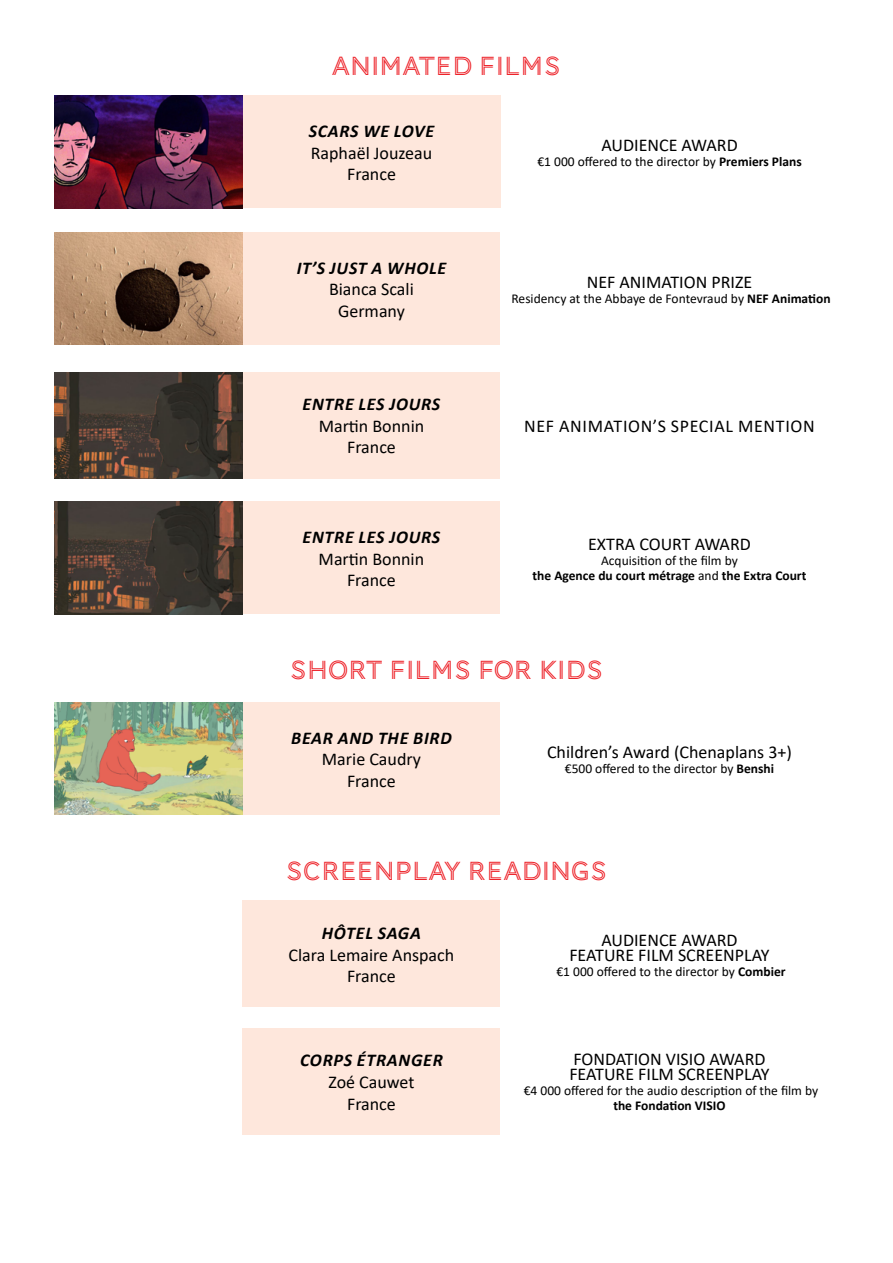
<style>
.page{position:relative;width:893px;height:1263px;background:#fff}
.page>*{position:absolute;margin:0;border:0;box-sizing:border-box;transform-origin:0 0}
.t1{font:27px "AW Conqueror Std Inline";color:#ed1d24}
.t2{font:18px/21.6px "Calibri";color:#000;text-align:center}
.t3{font:italic 700 18px "Calibri";letter-spacing:.04em;color:#000}
.t4{font:18px "Calibri";letter-spacing:.04em;color:#000}
.t5{font:13.5px "Calibri";color:#000}
.t6{font:700 13.5px/15px "Calibri";color:#000;text-align:center}
.s1{font-weight:700}
.s2{font-weight:400}
</style>
<div class="page">
<div style="left:243px;top:96px;width:257px;height:112px;background:#fee7dc"></div>
<img style="left:54px;top:96px;width:189px;height:112px">
<div style="left:243px;top:232px;width:257px;height:113px;background:#fee7dc"></div>
<img style="left:54px;top:232px;width:189px;height:113px">
<div style="left:243px;top:372px;width:257px;height:106px;background:#fee7dc"></div>
<img style="left:54px;top:372px;width:189px;height:106px">
<div style="left:243px;top:502px;width:257px;height:112px;background:#fee7dc"></div>
<img style="left:54px;top:502px;width:189px;height:112px">
<div style="left:243px;top:702px;width:257px;height:113px;background:#fee7dc"></div>
<img style="left:54px;top:702px;width:189px;height:113px">
<div style="left:243px;top:901px;width:257px;height:106px;background:#fee7dc"></div>
<div style="left:243px;top:1028px;width:257px;height:106px;background:#fee7dc"></div>
<h1 class="t1" style="left:332px;top:51px;width:231px">ANIMATED FILMS</h1>
<p class="t3" style="left:309px;top:118px;width:127px">SCARS WE LOVE</p>
<p class="t2" style="left:311px;top:141px;width:123px">Raphaël Jouzeau<br>France</p>
<p class="t3" style="left:297px;top:255px;width:151px">IT’S JUST A WHOLE</p>
<p class="t2" style="left:329px;top:278px;width:86px">Bianca Scali<br>Germany</p>
<p class="t3" style="left:303px;top:392px;width:139px">ENTRE LES JOURS</p>
<p class="t2" style="left:319px;top:415px;width:107px">Martin Bonnin<br>France</p>
<p class="t3" style="left:303px;top:524px;width:139px">ENTRE LES JOURS</p>
<p class="t2" style="left:319px;top:547px;width:107px">Martin Bonnin<br>France</p>
<p class="t2" style="left:601px;top:134px;width:138px">AUDIENCE AWARD</p>
<p class="t5" style="left:537px;top:152px;width:266px">€1 000 offered to the director by <span class="s1">Premiers Plans</span></p>
<p class="t2" style="left:587px;top:271px;width:167px">NEF ANIMATION PRIZE</p>
<p class="t5" style="left:511px;top:289px;width:321px">Residency at the Abbaye de Fontevraud by <span class="s1">NEF Animation</span></p>
<p class="t4" style="left:524px;top:413px;width:292px">NEF ANIMATION’S SPECIAL MENTION</p>
<p class="t2" style="left:588px;top:532px;width:164px">EXTRA COURT AWARD</p>
<p class="t6" style="left:533px;top:552px;width:275px"><span class="s2">Acquisition of the film by<br></span>the Agence du court métrage <span class="s2">and</span> the Extra Court</p>
<h1 class="t1" style="left:289px;top:655px;width:315px">SHORT FILMS FOR KIDS</h1>
<p class="t3" style="left:291px;top:725px;width:162px">BEAR AND THE BIRD</p>
<p class="t2" style="left:322px;top:748px;width:101px">Marie Caudry<br>France</p>
<p class="t2" style="left:547px;top:741px;width:246px">Children’s Award (Chenaplans 3+)</p>
<p class="t5" style="left:565px;top:759px;width:211px">€500 offered to the director by <span class="s1">Benshi</span></p>
<h1 class="t1" style="left:285px;top:856px;width:324px">SCREENPLAY READINGS</h1>
<p class="t3" style="left:322px;top:920px;width:101px">HÔTEL SAGA</p>
<p class="t2" style="left:289px;top:943px;width:167px">Clara Lemaire Anspach<br>France</p>
<p class="t3" style="left:300px;top:1047px;width:144px">CORPS ÉTRANGER</p>
<p class="t2" style="left:328px;top:1071px;width:87px">Zoé Cauwet<br>France</p>
<p class="t2" style="left:569px;top:932px;width:202px;line-height:15px">AUDIENCE AWARD<br>FEATURE FILM SCREENPLAY</p>
<p class="t5" style="left:556px;top:962px;width:231px">€1 000 offered to the director by <span class="s1">Combier</span></p>
<p class="t2" style="left:569px;top:1051px;width:202px;line-height:15px;text-align:left">FONDATION VISIO AWARD<br>FEATURE FILM SCREENPLAY</p>
<p class="t5" style="left:524px;top:1081px;width:296px">€4 000 offered for the audio description of the film by</p>
<p class="t6" style="left:613px;top:1098px;width:114px">the Fondation VISIO</p>
</div>
